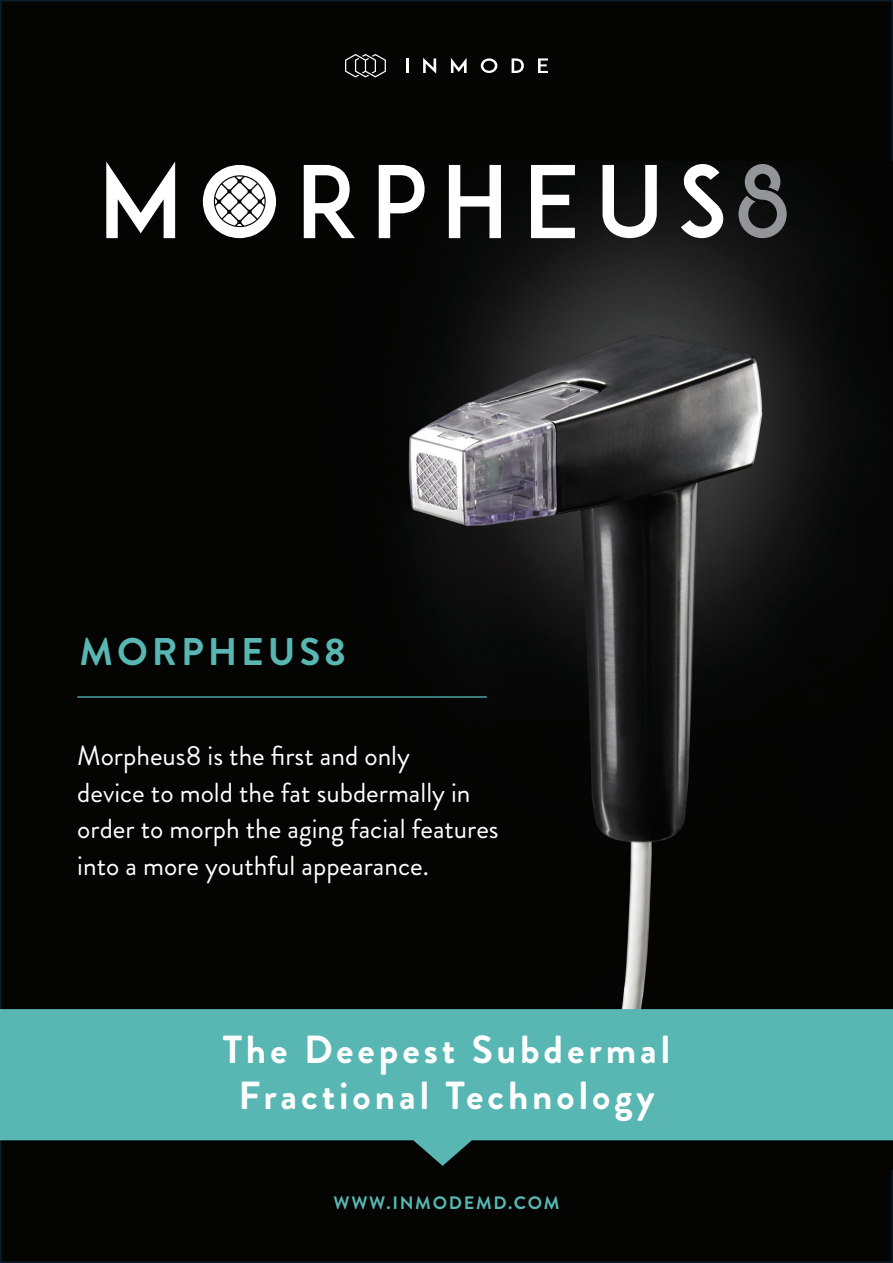
<style>
.page{position:relative;width:893px;height:1263px;background:#fff}
.page>*{position:absolute;margin:0;border:0;box-sizing:border-box;transform-origin:0 0}
.t1{font:700 39.15px/46.5px "Brandon Grotesque";letter-spacing:.1em;color:#fff;text-align:center}
.t2{font:700 38.55px "Brandon Grotesque";letter-spacing:.1em;color:#58b7b3}
.t3{font:27.45px/36.6px "Brandon Grotesque";color:#fff}
.t4{font:700 18px "Brandon Grotesque";letter-spacing:.095em;color:#58b7b3}
</style>
<div class="page">
<div style="left:1px;top:1px;width:891px;height:1261px;background:#040503"></div>
<img style="left:276px;top:162px;width:617px;height:1007px">
<svg style="left:106px;top:162px;width:69px;height:76px"></svg>
<svg style="left:304px;top:165px;width:51px;height:73px"></svg>
<svg style="left:379px;top:165px;width:46px;height:73px"></svg>
<svg style="left:449px;top:165px;width:52px;height:73px"></svg>
<svg style="left:531px;top:165px;width:44px;height:73px"></svg>
<svg style="left:602px;top:165px;width:55px;height:73px"></svg>
<svg style="left:681px;top:164px;width:42px;height:74px"></svg>
<svg style="left:738px;top:164px;width:49px;height:74px"></svg>
<svg style="left:203px;top:165px;width:73px;height:73px"></svg>
<svg style="left:0;top:1009px;width:893px;height:157px;fill:#58b7b3"></svg>
<svg style="left:345px;top:54px;width:41px;height:23px"></svg>
<svg style="left:406px;top:58px;width:2px;height:15px"></svg>
<svg style="left:423px;top:58px;width:13px;height:16px"></svg>
<svg style="left:451px;top:58px;width:16px;height:15px"></svg>
<svg style="left:481px;top:58px;width:16px;height:15px"></svg>
<svg style="left:512px;top:58px;width:12px;height:15px"></svg>
<svg style="left:538px;top:58px;width:10px;height:15px"></svg>
<hr style="left:77px;top:696px;width:410px;height:2px;background:#58b7b3">
<h2 class="t2" style="left:80px;top:637px;width:268px">MORPHEUS8</h2>
<p class="t3" style="left:77px;top:741px;width:423px">Morpheus8 is the first and only<br>device to mold the fat subdermally in order to morph the aging facial features into a more youthful appearance.</p>
<h1 class="t1" style="left:223px;top:1031px;width:449px">The Deepest Subdermal<br>Fractional Technology</h1>
<p class="t4" style="left:333px;top:1196px;width:227px">WWW.INMODEMD.COM</p>
</div>
